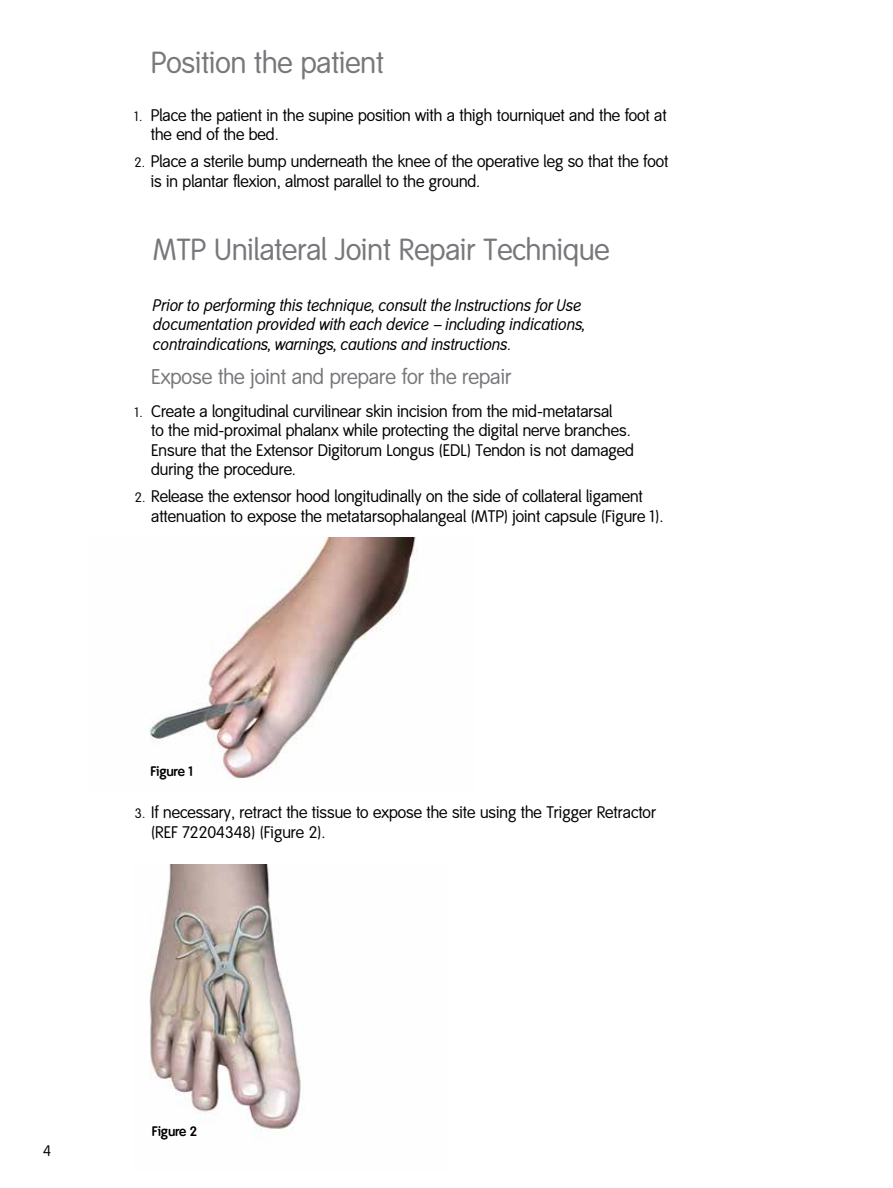
<style>
.page{position:relative;width:893px;height:1188px;background:#fff}
.page>*{position:absolute;margin:0;border:0;box-sizing:border-box;transform-origin:0 0}
.t1{font:30px "Smith&Nephew";color:#77787b}
.t2{font:21px "Smith&Nephew";color:#77787b}
.t3{font:16.5px/19.5px "Smith&Nephew";color:#000}
.t4{font:italic 16.5px/19.5px "Smith&Nephew";color:#000}
.t5{font:15px "Smith&Nephew";color:#000}
.t6{font:700 13.5px "Smith&Nephew";letter-spacing:-.01em;color:#000}
.s1{font-size:13.5px}
</style>
<div class="page">
<img style="left:149px;top:537px;width:269px;height:242px">
<img style="left:149px;top:864px;width:154px;height:267px">
<h1 class="t1" style="left:151px;top:45px;width:234px">Position the patient</h1>
<p class="t3" style="left:151px;top:106px;width:517px;text-indent:-16px"><span class="s1">1.</span> Place the patient in the supine position with a thigh tourniquet and the foot at the end of the bed.</p>
<p class="t3" style="left:151px;top:152px;width:519px;text-indent:-16px"><span class="s1">2.</span> Place a sterile bump underneath the knee of the operative leg so that the foot is in plantar flexion, almost parallel to the ground.</p>
<h1 class="t1" style="left:153px;top:232px;width:458px">MTP Unilateral Joint Repair Technique</h1>
<p class="t4" style="left:153px;top:296px;width:433px">Prior to performing this technique, consult the Instructions for Use documentation provided with each device – including indications, contraindications, warnings, cautions and instructions.</p>
<p class="t2" style="left:151px;top:364px;width:362px">Expose the joint and prepare for the repair</p>
<p class="t3" style="left:151px;top:402px;width:484px;text-indent:-16px"><span class="s1">1.</span> Create a longitudinal curvilinear skin incision from the mid-metatarsal<br>to the mid-proximal phalanx while protecting the digital nerve branches.<br>Ensure that the Extensor Digitorum Longus (EDL) Tendon is not damaged during the procedure.</p>
<p class="t3" style="left:151px;top:487px;width:514px;text-indent:-16px"><span class="s1">2.</span> Release the extensor hood longitudinally on the side of collateral ligament attenuation to expose the metatarsophalangeal (MTP) joint capsule (Figure 1).</p>
<p class="t6" style="left:150px;top:764px;width:44px">Figure 1</p>
<p class="t3" style="left:151px;top:803px;width:506px;text-indent:-16px"><span class="s1">3.</span> If necessary, retract the tissue to expose the site using the Trigger Retractor (REF 72204348) (Figure 2).</p>
<p class="t5" style="left:43px;top:1143px;width:9px">4</p>
<p class="t6" style="left:152px;top:1123px;width:47px">Figure 2</p>
</div>
